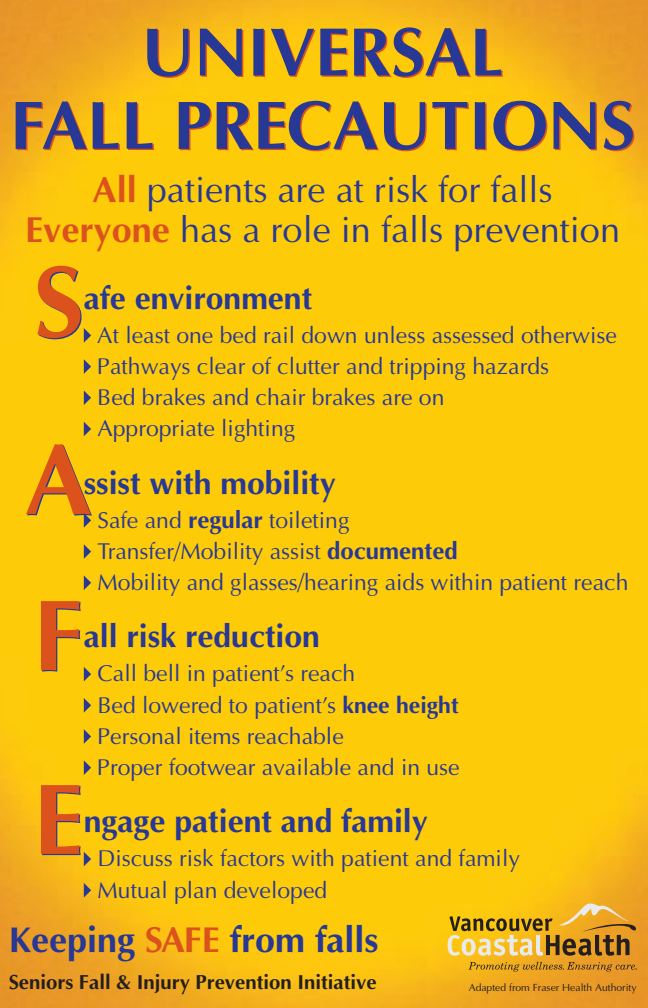
<style>
.page{position:relative;width:648px;height:1008px;background:#fff}
.page>*{position:absolute;margin:0;border:0;box-sizing:border-box;transform-origin:0 0}
.t1{font:700 101.2px/177.6px "Optima";color:#273895}
.t2{font:700 68.8px/73.2px "Optima";letter-spacing:-.005em;color:#273895;text-align:center}
.t3{font:36.4px/40px "Optima";color:#273895;text-align:center}
.t4{font:700 36px "Optima";color:#273895}
.t5{font:700 32px "Optima";color:#273895}
.t6{font:23.2px/31.2px "Optima";color:#273895}
.t7{font:700 20.4px "Optima";color:#231f20}
.t8{font:10.4px "Optima";color:#231f20}
.s1{font-weight:700;color:#db521d}
.s2{font-weight:700;font-size:24px}
.s3{font-weight:700}
.s4{color:#db521d}
</style>
<div class="page">
<img style="left:0;top:587px;width:648px;height:421px">
<img style="left:0;top:0;width:648px;height:587px">
<svg style="left:84px;top:883px;width:7px;height:15px"></svg>
<svg style="left:84px;top:852px;width:7px;height:14px"></svg>
<svg style="left:84px;top:760px;width:7px;height:15px"></svg>
<svg style="left:84px;top:729px;width:7px;height:15px"></svg>
<svg style="left:84px;top:698px;width:7px;height:15px"></svg>
<svg style="left:84px;top:667px;width:7px;height:14px"></svg>
<svg style="left:84px;top:575px;width:7px;height:15px"></svg>
<svg style="left:84px;top:544px;width:7px;height:15px"></svg>
<svg style="left:84px;top:513px;width:7px;height:15px"></svg>
<svg style="left:84px;top:422px;width:7px;height:14px"></svg>
<svg style="left:84px;top:390px;width:7px;height:15px"></svg>
<svg style="left:84px;top:359px;width:7px;height:15px"></svg>
<svg style="left:84px;top:328px;width:7px;height:15px"></svg>
<svg style="left:468px;top:962px;width:169px;height:10px;background:#ca8d21"></svg>
<svg style="left:448px;top:903px;width:189px;height:53px;background:#d2a332"></svg>
<p class="t2" style="left:10px;top:15px;width:626px">UNIVERSAL<br>FALL PRECAUTIONS</p>
<p class="t3" style="left:25px;top:170px;width:596px"><span class="s1">All</span> patients are at risk for falls<br><span class="s1">Everyone</span> has a role in falls prevention</p>
<p class="t1" style="left:26px;top:213px;width:69px">S<br>A</p>
<p class="t5" style="left:84px;top:278px;width:230px">afe environment</p>
<p class="t6" style="left:97px;top:319px;width:521px">At least one bed rail down unless assessed otherwise Pathways clear of clutter and tripping hazards<br>Bed brakes and chair brakes are on<br>Appropriate lighting</p>
<p class="t5" style="left:84px;top:463px;width:254px">ssist with mobility</p>
<p class="t6" style="left:98px;top:504px;width:532px">Safe and <span class="s2">regular</span> toileting<br>Transfer/Mobility assist <span class="s2">documented<br></span>Mobility and glasses/hearing aids within patient reach</p>
<p class="t5" style="left:84px;top:617px;width:238px">all risk reduction</p>
<p class="t6" style="left:97px;top:658px;width:364px">Call bell in patient’s reach<br>Bed lowered to patient’s <span class="s3">knee height<br></span>Personal items reachable<br>Proper footwear available and in use</p>
<p class="t5" style="left:84px;top:801px;width:345px">ngage patient and family</p>
<p class="t6" style="left:98px;top:843px;width:424px">Discuss risk factors with patient and family<br>Mutual plan developed</p>
<p class="t1" style="left:34px;top:544px;width:52px;line-height:184px">F<br>E</p>
<p class="t4" style="left:9px;top:917px;width:371px">Keeping <span class="s4">SAFE</span> from falls</p>
<p class="t7" style="left:9px;top:969px;width:369px">Seniors Fall &amp; Injury Prevention Initiative</p>
<p class="t8" style="left:469px;top:981px;width:169px">Adapted from Fraser Health Authority</p>
</div>
